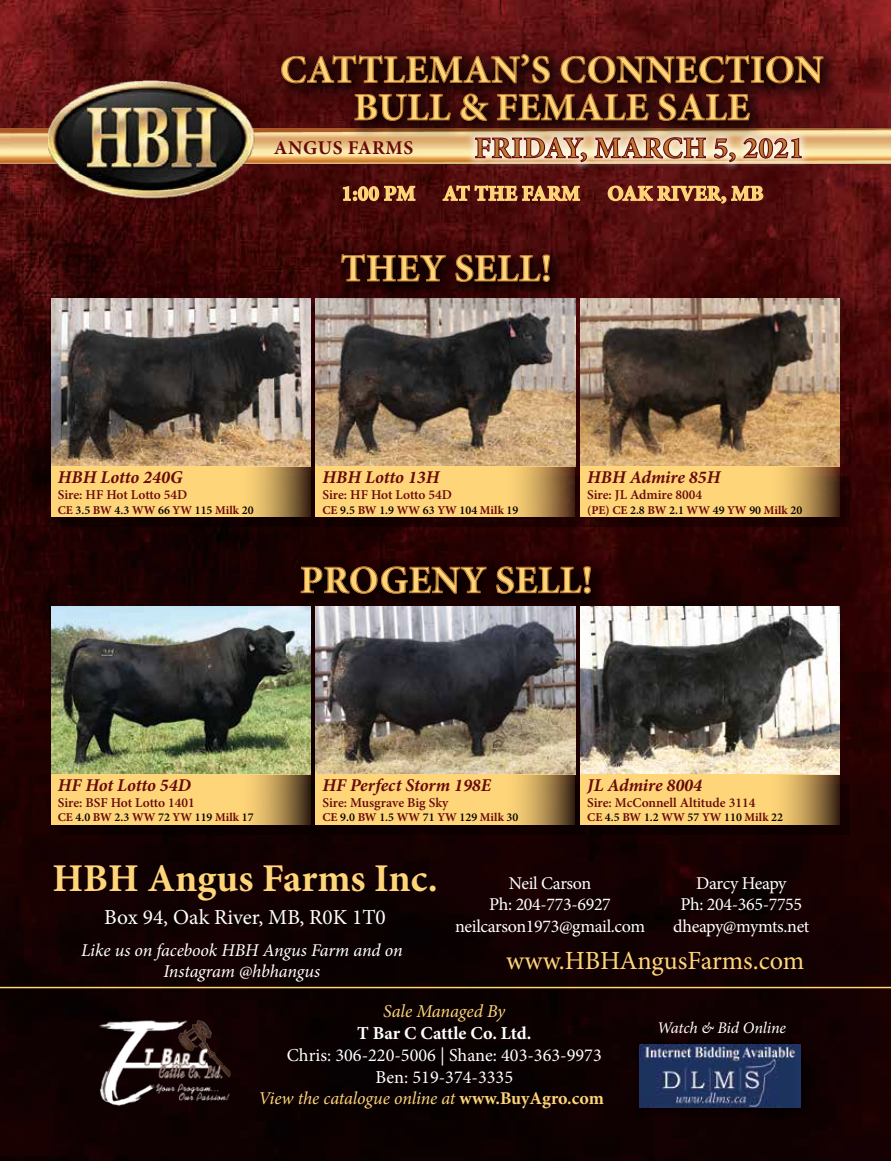
<style>
.page{position:relative;width:891px;height:1161px;background:#fff}
.page>*{position:absolute;margin:0;border:0;box-sizing:border-box;transform-origin:0 0}
.t1{font:700 39.3px "Minion Pro";color:#ffd579}
.t2{font:700 39px/37.5px "Minion Pro";letter-spacing:.01em;color:#ffd579;text-align:center}
.t3{font:700 30px "Minion Pro";letter-spacing:.01em;color:#bd7c30}
.t4{font:26.25px "Minion Pro";letter-spacing:-.005em;color:#ffd579}
.t5{font:21.45px "Minion Pro";color:#fff}
.t6{font:700 21px "Minion Pro";letter-spacing:.01em;color:#ffd579}
.t7{font:700 19.5px "Minion Pro";letter-spacing:.03em;color:#680a0c}
.t8{font:18.3px/21.9px "Minion Pro";color:#fff;text-align:center}
.t9{font:700 18.3px "Minion Pro";letter-spacing:-.005em;color:#fff}
.t10{font:italic 18.3px "Minion Pro";letter-spacing:-.01em;color:#ffd579}
.t11{font:18px/21.6px "Minion Pro";letter-spacing:-.02em;color:#fff;text-align:center}
.t12{font:italic 700 18px "Minion Pro";color:#680a0c}
.t13{font:italic 18px/21.6px "Minion Pro";letter-spacing:-.01em;color:#fff;text-align:center}
.t14{font:italic 18px "Minion Pro";letter-spacing:-.01em;color:#ffd579}
.t15{font:italic 16.2px "Minion Pro";letter-spacing:-.01em;color:#fff}
.t16{font:600 13.5px "Minion Pro";color:#680a0c}
.t17{font:600 12px "Minion Pro";color:#000}
.t18{font:700 12px "Minion Pro";color:#680a0c}
.s1{font-weight:700;color:#680a0c}
.s2{font-weight:600;color:#000}
.s3{font-weight:700;font-style:normal}
</style>
<div class="page">
<img style="left:0;top:0;width:891px;height:1161px">
<img style="left:0;top:117px;width:891px;height:54px">
<img style="left:48px;top:80px;width:215px;height:121px">
<div style="left:271px;top:44px;width:571px;height:96px;background:#000;opacity:.75"></div>
<img style="left:85px;top:1004px;width:160px;height:108px">
<div style="left:633px;top:1038px;width:177px;height:79px;background:#000;opacity:.75"></div>
<img style="left:640px;top:1045px;width:160px;height:63px">
<hr style="left:0;top:987px;width:891px;height:1px;background:#ffd579">
<img style="left:51px;top:299px;width:230px;height:168px">
<div style="left:61px;top:476px;width:259px;height:51px;background:#100000"></div>
<div style="left:51px;top:467px;width:259px;height:50px;background:#ffd579"></div>
<img style="left:824px;top:299px;width:16px;height:168px">
<div style="left:590px;top:476px;width:260px;height:51px;background:#1d0001"></div>
<svg style="left:824px;top:467px;width:16px;height:50px"></svg>
<img style="left:281px;top:50px;width:543px;height:486px">
<img style="left:51px;top:606px;width:259px;height:168px">
<div style="left:61px;top:784px;width:259px;height:50px;background:#0d0001"></div>
<svg style="left:51px;top:774px;width:259px;height:51px;background:#eac36e"></svg>
<div style="left:292px;top:556px;width:318px;height:57px;background:#000;opacity:.75"></div>
<svg style="left:300px;top:566px;width:187px;height:28px;background:#351a0a"></svg>
<svg style="left:496px;top:566px;width:95px;height:28px;background:#381b0a"></svg>
<img style="left:316px;top:606px;width:259px;height:168px">
<div style="left:325px;top:784px;width:260px;height:50px;background:#0d0001"></div>
<svg style="left:316px;top:774px;width:259px;height:51px;background:#eac36e"></svg>
<img style="left:580px;top:606px;width:260px;height:168px">
<div style="left:590px;top:784px;width:260px;height:50px;background:#100000"></div>
<svg style="left:580px;top:774px;width:260px;height:51px;background:#ebc36e"></svg>
<h2 class="t2" style="left:280px;top:51px;width:545px">CATTLEMAN’S CONNECTION<br>BULL &amp; FEMALE SALE</h2>
<h3 class="t7" style="left:274px;top:134px;width:141px">ANGUS FARMS</h3>
<h3 class="t3" style="left:474px;top:127px;width:331px">FRIDAY, MARCH 5, 2021</h3>
<h3 class="t6" style="left:342px;top:179px;width:75px">1:00 PM</h3>
<h3 class="t6" style="left:443px;top:179px;width:139px">AT THE FARM</h3>
<h3 class="t6" style="left:608px;top:179px;width:158px">OAK RIVER, MB</h3>
<h2 class="t2" style="left:341px;top:249px;width:213px">THEY SELL!</h2>
<h3 class="t12" style="left:58px;top:465px;width:126px">HBH Lotto 240G</h3>
<p class="t16" style="left:58px;top:486px;width:131px">Sire: HF Hot Lotto 54D</p>
<p class="t17" style="left:58px;top:502px;width:197px"><span class="s1">CE</span> 3.5 <span class="s1">BW</span> 4.3 <span class="s1">WW</span> 66 <span class="s1">YW</span> 115 <span class="s1">Milk</span> 20</p>
<h3 class="t12" style="left:323px;top:465px;width:119px">HBH Lotto 13H</h3>
<p class="t16" style="left:323px;top:486px;width:131px">Sire: HF Hot Lotto 54D</p>
<p class="t17" style="left:323px;top:502px;width:197px"><span class="s1">CE</span> 9.5 <span class="s1">BW</span> 1.9 <span class="s1">WW</span> 63 <span class="s1">YW</span> 104 <span class="s1">Milk</span> 19</p>
<h3 class="t12" style="left:587px;top:465px;width:135px">HBH Admire 85H</h3>
<p class="t16" style="left:587px;top:486px;width:116px">Sire: JL Admire 8004</p>
<p class="t18" style="left:587px;top:501px;width:217px">(PE) CE <span class="s2">2.8</span> BW <span class="s2">2.1</span> WW <span class="s2">49</span> YW <span class="s2">90</span> Milk <span class="s2">20</span></p>
<h2 class="t2" style="left:300px;top:561px;width:294px">PROGENY SELL!</h2>
<h3 class="t12" style="left:58px;top:772px;width:135px">HF Hot Lotto 54D</h3>
<p class="t16" style="left:58px;top:793px;width:139px">Sire: BSF Hot Lotto 1401</p>
<p class="t17" style="left:58px;top:809px;width:197px"><span class="s1">CE</span> 4.0 <span class="s1">BW</span> 2.3 <span class="s1">WW</span> 72 <span class="s1">YW</span> 119 <span class="s1">Milk</span> 17</p>
<h3 class="t12" style="left:323px;top:772px;width:170px">HF Perfect Storm 198E</h3>
<p class="t16" style="left:323px;top:793px;width:127px">Sire: Musgrave Big Sky</p>
<p class="t17" style="left:323px;top:809px;width:197px"><span class="s1">CE</span> 9.0 <span class="s1">BW</span> 1.5 <span class="s1">WW</span> 71 <span class="s1">YW</span> 129 <span class="s1">Milk</span> 30</p>
<h3 class="t12" style="left:587px;top:772px;width:116px">JL Admire 8004</h3>
<p class="t16" style="left:587px;top:793px;width:170px">Sire: McConnell Altitude 3114</p>
<p class="t17" style="left:587px;top:809px;width:197px"><span class="s1">CE</span> 4.5 <span class="s1">BW</span> 1.2 <span class="s1">WW</span> 57 <span class="s1">YW</span> 110 <span class="s1">Milk</span> 22</p>
<h1 class="t1" style="left:52px;top:851px;width:387px">HBH Angus Farms Inc.</h1>
<h3 class="t5" style="left:104px;top:903px;width:283px">Box 94, Oak River, MB, R0K 1T0</h3>
<h3 class="t13" style="left:81px;top:939px;width:323px">Like us on facebook HBH Angus Farm and on<br>Instagram @hbhangus</h3>
<h3 class="t11" style="left:455px;top:872px;width:191px">Neil Carson<br>Ph: 204-773-6927 neilcarson1973@gmail.com</h3>
<h3 class="t11" style="left:673px;top:872px;width:138px">Darcy Heapy<br>Ph: 204-365-7755 dheapy@mymts.net</h3>
<h3 class="t4" style="left:506px;top:943px;width:300px">www.HBHAngusFarms.com</h3>
<h3 class="t10" style="left:383px;top:999px;width:124px">Sale Managed By</h3>
<h3 class="t9" style="left:357px;top:1021px;width:176px">T Bar C Cattle Co. Ltd.</h3>
<h3 class="t8" style="left:287px;top:1045px;width:317px">Chris: 306-220-5006 | Shane: 403-363-9973<br>Ben: 519-374-3335</h3>
<h3 class="t14" style="left:258px;top:1086px;width:347px">View the catalogue online at <span class="s3">www.BuyAgro.com</span></h3>
<h3 class="t15" style="left:657px;top:1017px;width:130px">Watch &amp; Bid Online</h3>
</div>
